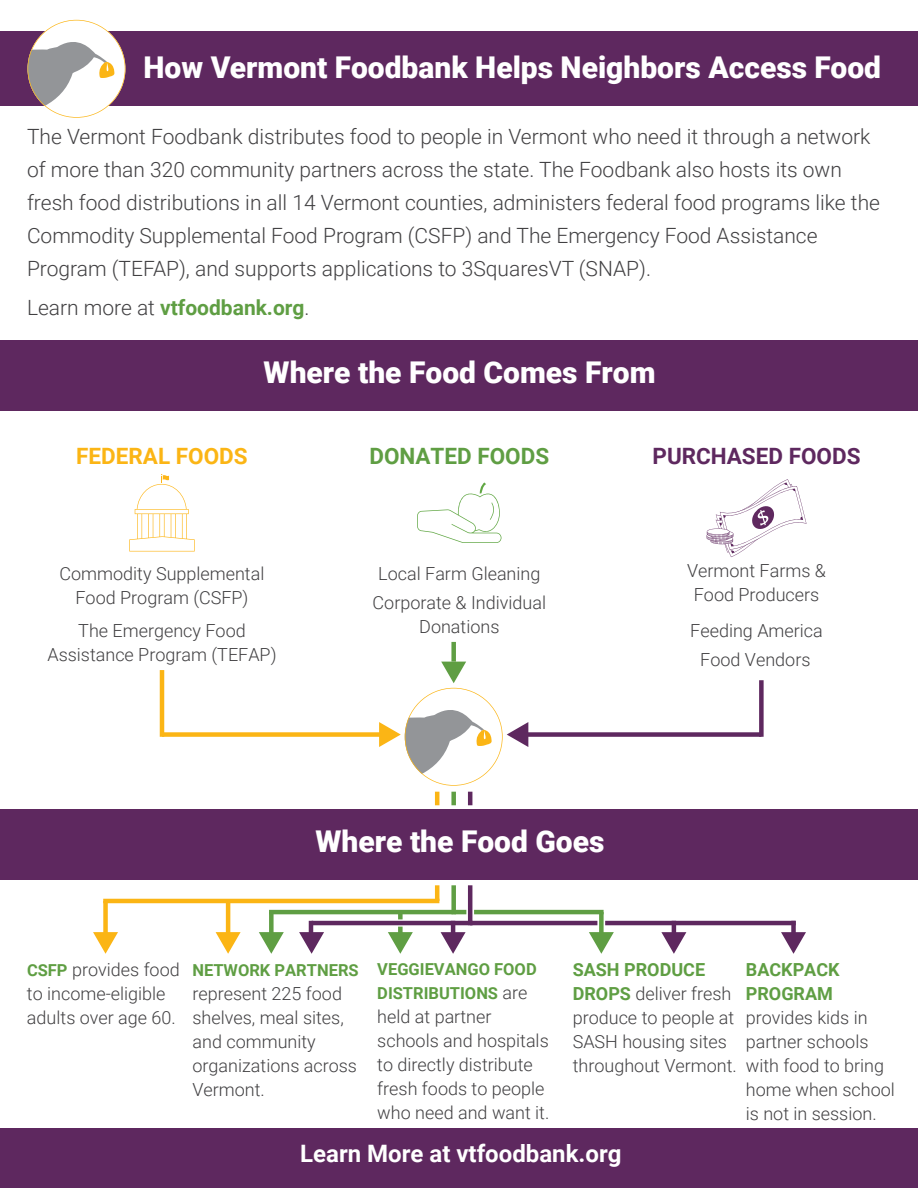
<style>
.page{position:relative;width:918px;height:1188px;background:#fff}
.page>*{position:absolute;margin:0;border:0;box-sizing:border-box;transform-origin:0 0}
.t1{font:900 30px "Roboto";color:#fff}
.t2{font:700 24px "Roboto";color:#fff}
.t3{font:700 22.5px "Roboto";color:#5e285f}
.t4{font:700 22.5px "Roboto";color:#fbb515}
.t5{font:700 22.5px "Roboto";color:#5f9e43}
.t6{font:300 21px/33px "Roboto";color:#414042}
.t7{font:700 21px "Roboto";color:#5f9e43}
.t8{font:300 18px/24px "Roboto";color:#414042}
.t9{font:700 18px/24px "Roboto";color:#5f9e43}
.t10{font:700 16.5px/24px "Roboto";color:#5f9e43}
.s1{font-weight:300;color:#414042}
.s2{font-weight:700;font-size:16.5px;color:#5f9e43}
.s3{font-weight:300;font-size:18px;color:#414042}
.s4{font-weight:700;color:#5f9e43}
</style>
<div class="page">
<div style="left:0;top:32px;width:918px;height:74px;background:#5e285f"></div>
<svg style="left:28px;top:20px;width:97px;height:98px"></svg>
<div style="left:0;top:1129px;width:918px;height:59px;background:#5e285f"></div>
<svg style="left:707px;top:479px;width:100px;height:78px"></svg>
<div style="left:0;top:340px;width:918px;height:70px;background:#5e285f"></div>
<svg style="left:129px;top:474px;width:66px;height:77px"></svg>
<svg style="left:417px;top:482px;width:84px;height:61px"></svg>
<div style="left:451px;top:642px;width:5px;height:20px;background:#5f9e43"></div>
<div style="left:162px;top:732px;width:222px;height:5px;background:#fbb515"></div>
<hr style="left:160px;top:670px;width:4px;height:67px;background:#fbb515">
<div style="left:524px;top:732px;width:237px;height:5px;background:#5e285f"></div>
<div style="left:759px;top:680px;width:5px;height:57px;background:#5e285f"></div>
<svg style="left:379px;top:662px;width:149px;height:124px"></svg>
<div style="left:0;top:809px;width:918px;height:70px;background:#5e285f"></div>
<div style="left:451px;top:792px;width:5px;height:13px;background:#5f9e43"></div>
<hr style="left:435px;top:792px;width:4px;height:13px;background:#fbb515">
<hr style="left:468px;top:792px;width:4px;height:13px;background:#5e285f">
<div style="left:451px;top:885px;width:5px;height:29px;background:#5f9e43"></div>
<div style="left:269px;top:912px;width:5px;height:24px;background:#5f9e43"></div>
<hr style="left:309px;top:921px;width:4px;height:15px;background:#5e285f">
<hr style="left:435px;top:885px;width:4px;height:16px;background:#fbb515">
<div style="left:103px;top:901px;width:5px;height:33px;background:#fbb515"></div>
<hr style="left:468px;top:885px;width:4px;height:40px;background:#5e285f">
<hr style="left:103px;top:899px;width:336px;height:4px;background:#fbb515">
<svg style="left:93px;top:932px;width:25px;height:22px"></svg>
<hr style="left:226px;top:901px;width:4px;height:33px;background:#fbb515">
<svg style="left:216px;top:932px;width:25px;height:22px"></svg>
<svg style="left:259px;top:932px;width:25px;height:22px"></svg>
<div style="left:599px;top:912px;width:5px;height:24px;background:#5f9e43"></div>
<svg style="left:589px;top:932px;width:25px;height:22px"></svg>
<svg style="left:398px;top:914px;width:5px;height:5px"></svg>
<svg style="left:388px;top:927px;width:25px;height:27px"></svg>
<svg style="left:299px;top:932px;width:25px;height:22px"></svg>
<hr style="left:451px;top:921px;width:4px;height:15px;background:#5e285f">
<svg style="left:441px;top:932px;width:25px;height:22px"></svg>
<hr style="left:672px;top:921px;width:4px;height:15px;background:#5e285f">
<svg style="left:661px;top:932px;width:25px;height:22px"></svg>
<hr style="left:269px;top:910px;width:185px;height:4px;background:#5f9e43">
<hr style="left:454px;top:910px;width:12px;height:4px;background:#5f9e43">
<hr style="left:474px;top:910px;width:130px;height:4px;background:#5f9e43">
<hr style="left:312px;top:921px;width:160px;height:4px;background:#5e285f">
<hr style="left:470px;top:921px;width:127px;height:4px;background:#5e285f">
<hr style="left:605px;top:921px;width:70px;height:4px;background:#5e285f">
<div style="left:791px;top:921px;width:5px;height:15px;background:#5e285f"></div>
<svg style="left:781px;top:932px;width:25px;height:22px"></svg>
<hr style="left:675px;top:921px;width:121px;height:4px;background:#5e285f">
<h1 class="t1" style="left:144px;top:46px;width:739px">How Vermont Foodbank Helps Neighbors Access Food</h1>
<p class="t6" style="left:27px;top:119px;width:855px">The Vermont Foodbank distributes food to people in Vermont who need it through a network of more than 320 community partners across the state. The Foodbank also hosts its own fresh food distributions in all 14 Vermont counties, administers federal food programs like the Commodity Supplemental Food Program (CSFP) and The Emergency Food Assistance Program (TEFAP), and supports applications to 3SquaresVT (SNAP).</p>
<p class="t7" style="left:27px;top:292px;width:284px"><span class="s1">Learn more at</span> vtfoodbank.org<span class="s1">.</span></p>
<h1 class="t1" style="left:264px;top:352px;width:393px">Where the Food Comes From</h1>
<p class="t4" style="left:76px;top:441px;width:173px">FEDERAL FOODS</p>
<p class="t5" style="left:369px;top:441px;width:181px">DONATED FOODS</p>
<p class="t3" style="left:653px;top:441px;width:209px">PURCHASED FOODS</p>
<p class="t8" style="left:687px;top:558px;width:140px;text-align:center">Vermont Farms &amp;<br>Food Producers</p>
<p class="t8" style="left:373px;top:558px;width:175px;line-height:29.5px;text-align:center">Local Farm Gleaning<br>Corporate &amp; Individual</p>
<p class="t8" style="left:419px;top:614px;width:82px">Donations</p>
<p class="t8" style="left:60px;top:561px;width:206px;text-align:center">Commodity Supplemental<br>Food Program (CSFP)</p>
<p class="t8" style="left:47px;top:618px;width:231px;text-align:center">The Emergency Food<br>Assistance Program (TEFAP)</p>
<p class="t8" style="left:690px;top:618px;width:134px">Feeding America</p>
<p class="t8" style="left:700px;top:647px;width:112px">Food Vendors</p>
<h1 class="t1" style="left:316px;top:821px;width:290px">Where the Food Goes</h1>
<p class="t8" style="left:27px;top:957px;width:154px"><span class="s2">CSFP</span> provides food to income-eligible adults over age 60.</p>
<p class="t10" style="left:193px;top:958px;width:168px">NETWORK PARTNERS</p>
<p class="t8" style="left:193px;top:981px;width:166px">represent 225 food shelves, meal sites, and community organizations across<br>Vermont.</p>
<p class="t10" style="left:377px;top:957px;width:161px">VEGGIEVANGO FOOD<br>DISTRIBUTIONS <span class="s3">are</span></p>
<p class="t8" style="left:377px;top:1004px;width:174px">held at partner schools and hospitals to directly distribute fresh foods to people who need and want it.</p>
<p class="t8" style="left:573px;top:957px;width:166px"><span class="s4">SASH PRODUCE<br>DROPS</span> deliver fresh produce to people at<br>SASH housing sites throughout Vermont.</p>
<p class="t9" style="left:746px;top:957px;width:95px">BACKPACK<br>PROGRAM</p>
<p class="t8" style="left:746px;top:1005px;width:151px">provides kids in partner schools with food to bring home when school is not in session.</p>
<h2 class="t2" style="left:300px;top:1137px;width:323px">Learn More at vtfoodbank.org</h2>
</div>
